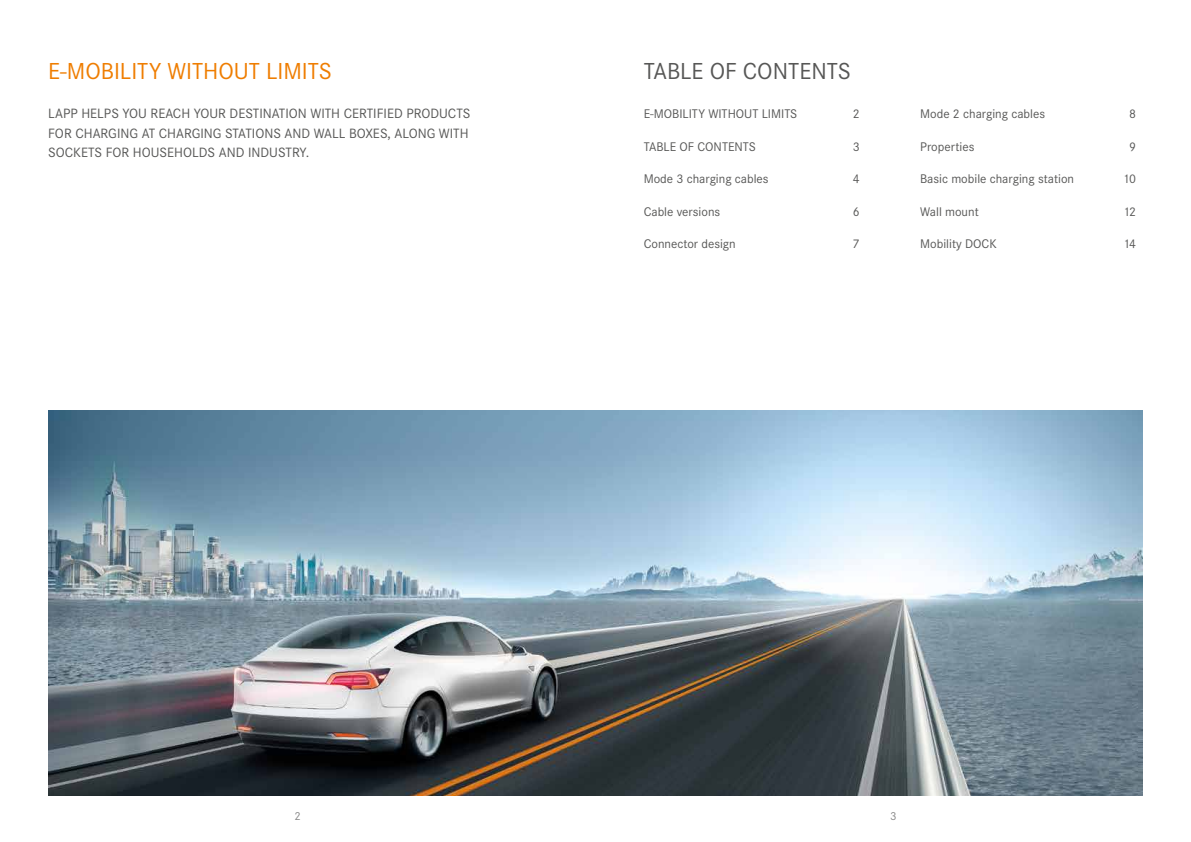
<style>
.page{position:relative;width:1191px;height:842px;background:#fff}
.page>*{position:absolute;margin:0;border:0;box-sizing:border-box;transform-origin:0 0}
.t1{font:24px "Corporate STOT";color:#ef7d00}
.t2{font:24px "Corporate STOT";color:#575756}
.t3{font:14px/19.5px "Corporate STOT";color:#575756}
.t4{font:13px "Corporate STOT";color:#575756}
.t5{font:12px "Corporate STOT";color:#878787}
</style>
<div class="page">
<img style="left:48px;top:410px;width:1094px;height:385px">
<h1 class="t1" style="left:48px;top:58px;width:285px">E-MOBILITY WITHOUT LIMITS</h1>
<p class="t3" style="left:48px;top:104px;width:424px">LAPP HELPS YOU REACH YOUR DESTINATION WITH CERTIFIED PRODUCTS<br>FOR CHARGING AT CHARGING STATIONS AND WALL BOXES, ALONG WITH<br>SOCKETS FOR HOUSEHOLDS AND INDUSTRY.</p>
<h1 class="t2" style="left:643px;top:58px;width:209px">TABLE OF CONTENTS</h1>
<p class="t4" style="left:643px;top:107px;width:155px">E-MOBILITY WITHOUT LIMITS</p>
<p class="t4" style="left:853px;top:107px;width:8px">2</p>
<p class="t4" style="left:643px;top:139px;width:114px">TABLE OF CONTENTS</p>
<p class="t4" style="left:853px;top:139px;width:8px">3</p>
<p class="t4" style="left:643px;top:172px;width:126px">Mode 3 charging cables</p>
<p class="t4" style="left:853px;top:172px;width:8px">4</p>
<p class="t4" style="left:643px;top:204px;width:78px">Cable versions</p>
<p class="t4" style="left:853px;top:204px;width:8px">6</p>
<p class="t4" style="left:643px;top:237px;width:94px">Connector design</p>
<p class="t4" style="left:853px;top:237px;width:8px">7</p>
<p class="t4" style="left:920px;top:107px;width:126px">Mode 2 charging cables</p>
<p class="t4" style="left:1129px;top:107px;width:8px">8</p>
<p class="t4" style="left:920px;top:139px;width:56px">Properties</p>
<p class="t4" style="left:1129px;top:139px;width:8px">9</p>
<p class="t4" style="left:920px;top:172px;width:155px">Basic mobile charging station</p>
<p class="t4" style="left:1123px;top:172px;width:15px">10</p>
<p class="t4" style="left:920px;top:204px;width:60px">Wall mount</p>
<p class="t4" style="left:1123px;top:204px;width:15px">12</p>
<p class="t4" style="left:920px;top:237px;width:78px">Mobility DOCK</p>
<p class="t4" style="left:1123px;top:237px;width:15px">14</p>
<p class="t5" style="left:294px;top:810px;width:8px">2</p>
<p class="t5" style="left:890px;top:810px;width:8px">3</p>
</div>
